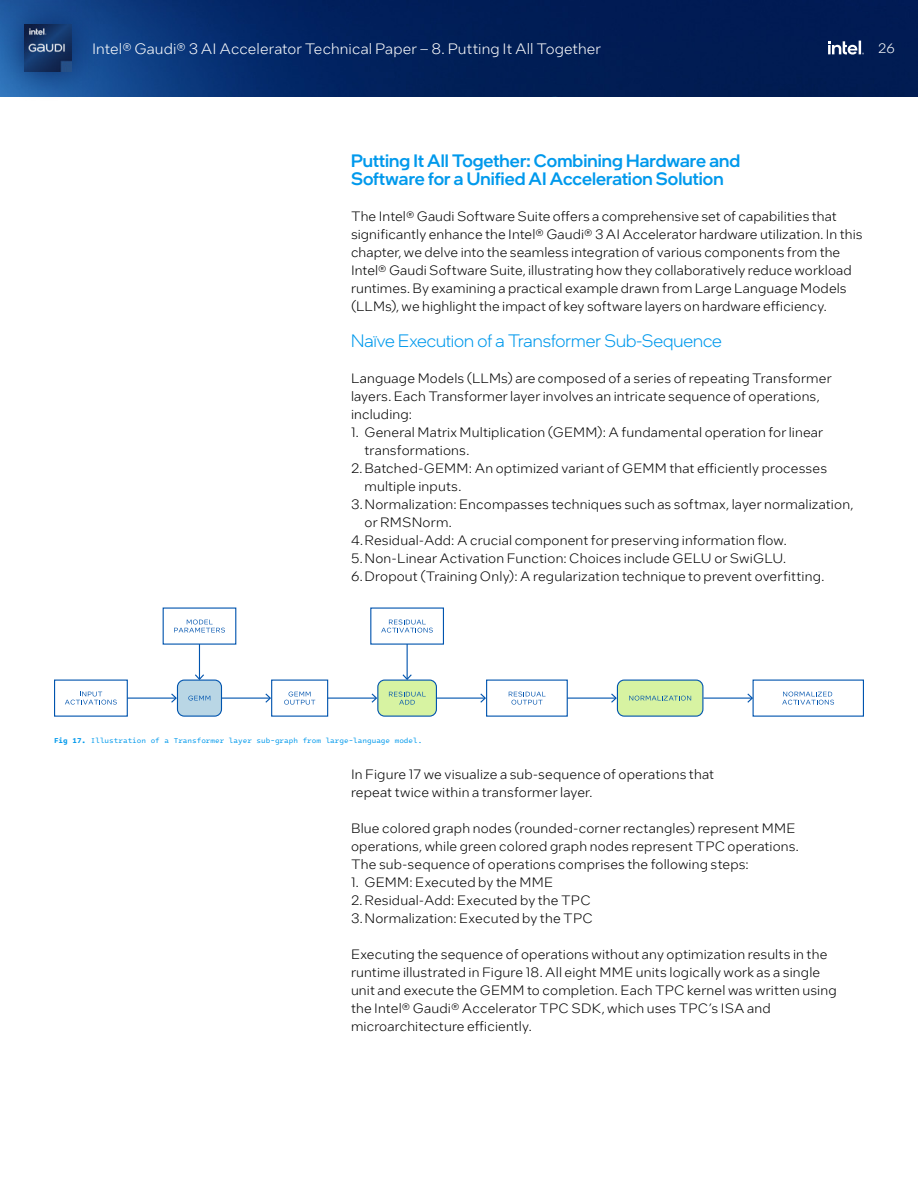
<style>
.page{position:relative;width:918px;height:1188px;background:#fff}
.page>*{position:absolute;margin:0;border:0;box-sizing:border-box;transform-origin:0 0}
.Default{font:500 18px/18px "Intel One Display";color:#0099ec}
.Default-2{font:300 18px "Intel One Display";color:#0099ec}
.t1{font:300 15px "Intel One Text";letter-spacing:.01em;color:#fff}
.Default-3{font:300 13.5px/18px "Intel One Text";letter-spacing:.01em;color:#000}
.t2{font:300 13.5px "Intel One Text";color:#fff}
.t3{font:7.5px "Intel One Mono";color:#0099ec}
.s1{font-weight:700}
</style>
<div class="page">
<div style="left:177px;top:680px;width:44px;height:36px;background:#b9d6e5;border-radius:7px"></div>
<div style="left:177px;top:680px;width:45px;height:37px;border:1px solid #0054ae;border-radius:7px"></div>
<svg style="left:188px;top:696px;width:22px;height:5px"></svg>
<div style="left:378px;top:680px;width:58px;height:36px;background:#d7f3a2;border-radius:7px"></div>
<div style="left:377px;top:680px;width:60px;height:37px;border:1px solid #0054ae;border-radius:7px"></div>
<svg style="left:389px;top:692px;width:37px;height:13px"></svg>
<div style="left:617px;top:680px;width:86px;height:36px;background:#d7f3a2;border-radius:7px"></div>
<div style="left:617px;top:680px;width:86px;height:37px;border:1px solid #0054ae;border-radius:7px"></div>
<svg style="left:629px;top:696px;width:62px;height:5px"></svg>
<svg style="left:782px;top:692px;width:52px;height:13px"></svg>
<svg style="left:174px;top:620px;width:51px;height:13px"></svg>
<svg style="left:381px;top:620px;width:52px;height:13px"></svg>
<hr style="left:703px;top:698px;width:49px;height:1px;background:#0054ae">
<svg style="left:747px;top:694px;width:6px;height:9px"></svg>
<hr style="left:567px;top:698px;width:49px;height:1px;background:#0054ae">
<svg style="left:611px;top:694px;width:6px;height:9px"></svg>
<hr style="left:436px;top:698px;width:49px;height:1px;background:#0054ae">
<svg style="left:480px;top:694px;width:6px;height:9px"></svg>
<hr style="left:328px;top:698px;width:48px;height:1px;background:#0054ae">
<svg style="left:372px;top:694px;width:5px;height:9px"></svg>
<svg style="left:509px;top:692px;width:37px;height:13px"></svg>
<div style="left:486px;top:680px;width:82px;height:37px;border:1px solid #0054ae"></div>
<svg style="left:284px;top:692px;width:31px;height:13px"></svg>
<div style="left:271px;top:680px;width:57px;height:37px;border:1px solid #0054ae"></div>
<svg style="left:65px;top:692px;width:52px;height:13px"></svg>
<div style="left:54px;top:680px;width:74px;height:37px;border:1px solid #0054ae"></div>
<hr style="left:221px;top:698px;width:49px;height:1px;background:#0054ae">
<svg style="left:265px;top:694px;width:6px;height:9px"></svg>
<hr style="left:127px;top:698px;width:49px;height:1px;background:#0054ae">
<svg style="left:171px;top:694px;width:6px;height:9px"></svg>
<hr style="left:407px;top:644px;width:1px;height:35px;background:#0054ae">
<svg style="left:403px;top:674px;width:9px;height:6px"></svg>
<hr style="left:199px;top:644px;width:1px;height:35px;background:#0054ae">
<svg style="left:195px;top:674px;width:9px;height:6px"></svg>
<img style="left:102px;top:0;width:816px;height:96px">
<div style="left:0;top:0;width:102px;height:102px;background:#041d54;opacity:.8"></div>
<img style="left:25px;top:25px;width:47px;height:47px">
<svg style="left:828px;top:41px;width:36px;height:14px"></svg>
<p class="t1" style="left:92px;top:39px;width:510px">Intel® Gaudi® 3 AI Accelerator Technical Paper – 8. Putting It All Together</p>
<p class="t2" style="left:878px;top:40px;width:18px">26</p>
<p class="Default" style="left:351px;top:151px;width:391px">Putting It All Together: Combining Hardware and<br>Software for a Unified AI Acceleration Solution</p>
<p class="Default-3" style="left:351px;top:206px;width:513px">The Intel® Gaudi Software Suite offers a comprehensive set of capabilities that significantly enhance the Intel® Gaudi® 3 AI Accelerator hardware utilization. In this chapter, we delve into the seamless integration of various components from the Intel® Gaudi Software Suite, illustrating how they collaboratively reduce workload runtimes. By examining a practical example drawn from Large Language Models (LLMs), we highlight the impact of key software layers on hardware efficiency.</p>
<p class="Default-2" style="left:351px;top:329px;width:372px">Naïve Execution of a Transformer Sub-Sequence</p>
<p class="Default-3" style="left:351px;top:368px;width:482px">Language Models (LLMs) are composed of a series of repeating Transformer layers. Each Transformer layer involves an intricate sequence of operations, including:</p>
<p class="Default-3" style="left:364px;top:422px;width:460px;text-indent:-14px">1. General Matrix Multiplication (GEMM): A fundamental operation for linear transformations.</p>
<p class="Default-3" style="left:364px;top:458px;width:464px;text-indent:-14px">2. Batched-GEMM: An optimized variant of GEMM that efficiently processes multiple inputs.</p>
<p class="Default-3" style="left:364px;top:494px;width:490px;text-indent:-14px">3.Normalization: Encompasses techniques such as softmax, layer normalization, or RMSNorm.</p>
<p class="Default-3" style="left:351px;top:530px;width:437px">4.Residual-Add: A crucial component for preserving information flow.</p>
<p class="Default-3" style="left:351px;top:548px;width:437px">5.Non-Linear Activation Function: Choices include GELU or SwiGLU.</p>
<p class="Default-3" style="left:351px;top:566px;width:475px">6.Dropout (Training Only): A regularization technique to prevent overfitting.</p>
<p class="t3" style="left:54px;top:734px;width:370px"><span class="s1">Fig 17.</span> Illustration of a Transformer layer sub-graph from large-language model.</p>
<p class="Default-3" style="left:351px;top:764px;width:365px">In Figure 17 we visualize a sub-sequence of operations that repeat twice within a transformer layer.</p>
<p class="Default-3" style="left:351px;top:818px;width:449px">Blue colored graph nodes (rounded-corner rectangles) represent MME operations, while green colored graph nodes represent TPC operations.<br>The sub-sequence of operations comprises the following steps:</p>
<p class="Default-3" style="left:351px;top:872px;width:204px">1. GEMM: Executed by the MME</p>
<p class="Default-3" style="left:351px;top:890px;width:241px">2. Residual-Add: Executed by the TPC</p>
<p class="Default-3" style="left:351px;top:908px;width:243px">3.Normalization: Executed by the TPC</p>
<p class="Default-3" style="left:351px;top:944px;width:487px">Executing the sequence of operations without any optimization results in the runtime illustrated in Figure 18. All eight MME units logically work as a single unit and execute the GEMM to completion. Each TPC kernel was written using the Intel® Gaudi® Accelerator TPC SDK, which uses TPC’s ISA and microarchitecture efficiently.</p>
</div>
